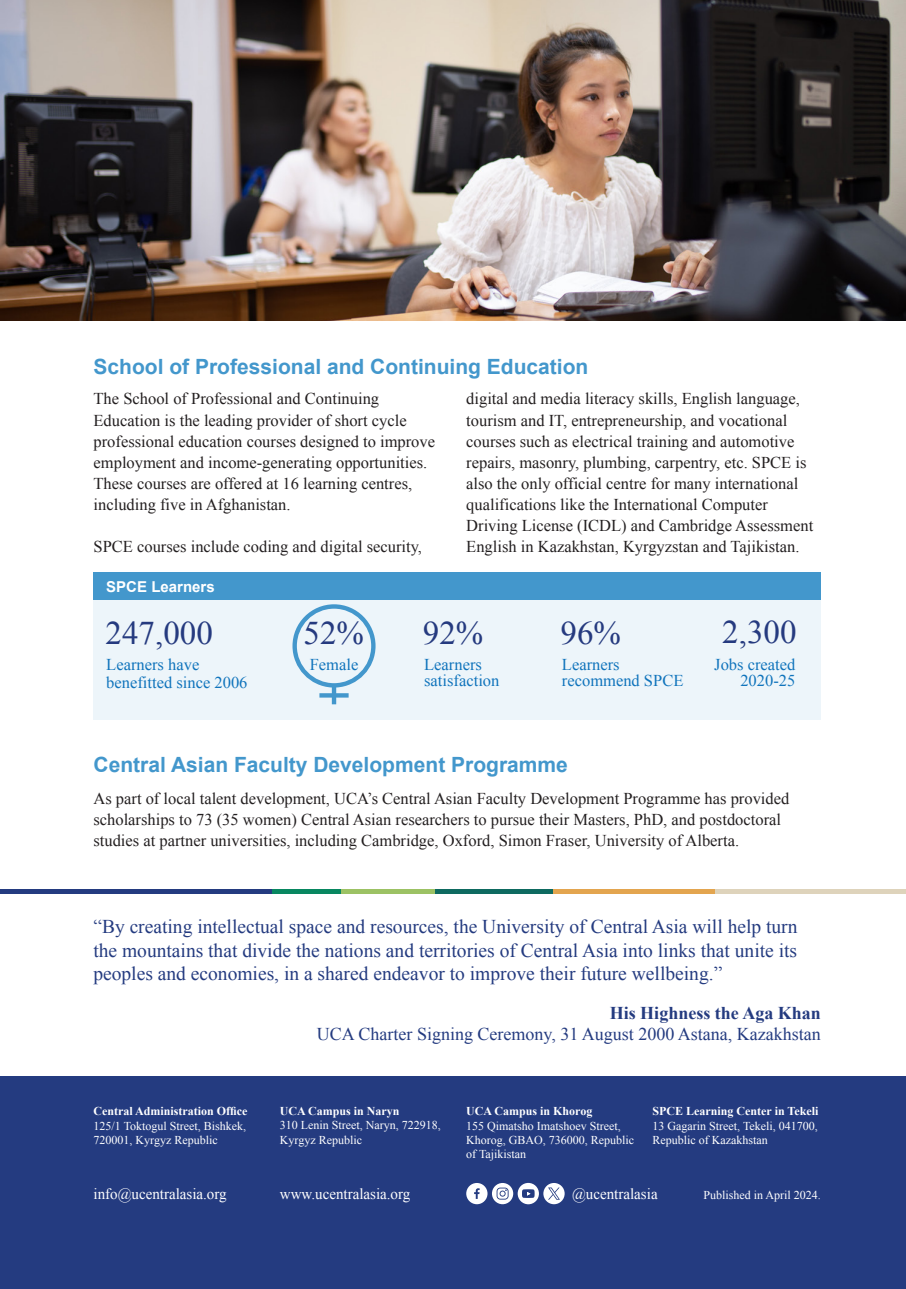
<style>
.page{position:relative;width:906px;height:1289px;background:#fff}
.page>*{position:absolute;margin:0;border:0;box-sizing:border-box;transform-origin:0 0}
.t1{font:33px "Times New Roman";color:#253a7f}
.Sub_title{font:700 21px "Arial";color:#4397cc}
.Body{font:19.5px/23.4px "Times New Roman";color:#243b80;text-align:justify}
.Body-2{font:18px "Times New Roman";color:#243b80}
.Body-3{font:700 18px "Times New Roman";color:#243b80}
.Body-4{font:16.5px/21px "Times New Roman";color:#231f20}
.Body-5{font:16.5px/16.5px "Times New Roman";color:#1074bc}
.body{font:15.45px "Times New Roman";color:#fff}
.Sub_title-2{font:700 15px "Arial";color:#fff}
.body-2{font:12px/14.4px "Times New Roman";color:#fff}
.body-3{font:700 12px "Times New Roman";color:#fff}
</style>
<div class="page">
<img style="left:0;top:0;width:906px;height:320px">
<hr style="left:714px;top:889px;width:192px;height:4px;background:#ded3bb">
<hr style="left:0;top:889px;width:272px;height:4px;background:#243b80">
<hr style="left:553px;top:889px;width:161px;height:4px;background:#e3a54f">
<hr style="left:434px;top:889px;width:119px;height:4px;background:#0e6a60">
<hr style="left:340px;top:889px;width:95px;height:4px;background:#9cc264">
<hr style="left:272px;top:889px;width:68px;height:4px;background:#088760">
<div style="left:0;top:1076px;width:906px;height:212px;background:#243b80"></div>
<svg style="left:466px;top:1182px;width:98px;height:22px"></svg>
<div style="left:93px;top:572px;width:728px;height:28px;background:#4397cc"></div>
<div style="left:93px;top:600px;width:728px;height:119px;background:#edf5fa"></div>
<svg style="left:292px;top:604px;width:83px;height:100px"></svg>
<p class="Sub_title" style="left:94px;top:353px;width:496px">School of Professional and Continuing Education</p>
<p class="Body-4" style="left:94px;top:388px;width:343px">The School of Professional and Continuing Education is the leading provider of short cycle professional education courses designed to improve employment and income-generating opportunities.<br>These courses are offered at 16 learning centres, including five in Afghanistan.</p>
<p class="Body-4" style="left:94px;top:535px;width:330px">SPCE courses include coding and digital security,</p>
<p class="Sub_title-2" style="left:106px;top:577px;width:110px">SPCE Learners</p>
<p class="Body-4" style="left:466px;top:388px;width:348px">digital and media literacy skills, English language, tourism and IT, entrepreneurship, and vocational courses such as electrical training and automotive repairs, masonry, plumbing, carpentry, etc. SPCE is also the only official centre for many international qualifications like the International Computer Driving License (ICDL) and Cambridge Assessment English in Kazakhstan, Kyrgyzstan and Tajikistan.</p>
<h1 class="t1" style="left:106px;top:610px;width:109px">247,000</h1>
<h1 class="t1" style="left:303px;top:610px;width:62px">52%</h1>
<h1 class="t1" style="left:423px;top:610px;width:62px">92%</h1>
<h1 class="t1" style="left:560px;top:610px;width:62px">96%</h1>
<h1 class="t1" style="left:722px;top:610px;width:76px">2,300</h1>
<p class="Body-5" style="left:106px;top:654px;width:143px;line-height:18.6px">Learners have benefitted since 2006</p>
<p class="Body-5" style="left:424px;top:655px;width:77px">Learners satisfaction</p>
<p class="Body-5" style="left:562px;top:655px;width:123px">Learners recommend SPCE</p>
<p class="Body-5" style="left:714px;top:655px;width:83px;text-align:right">Jobs created<br>2020-25</p>
<p class="Body-5" style="left:310px;top:655px;width:50px">Female</p>
<p class="Sub_title" style="left:94px;top:751px;width:476px">Central Asian Faculty Development Programme</p>
<p class="Body-4" style="left:93px;top:787px;width:697px">As part of local talent development, UCA’s Central Asian Faculty Development Programme has provided scholarships to 73 (35 women) Central Asian researchers to pursue their Masters, PhD, and postdoctoral studies at partner universities, including Cambridge, Oxford, Simon Fraser, University of Alberta.</p>
<p class="Body" style="left:93px;top:914px;width:705px">“By creating intellectual space and resources, the University of Central Asia will help turn the mountains that divide the nations and territories of Central Asia into links that unite its peoples and economies, in a shared endeavor to improve their future wellbeing.”</p>
<p class="Body-3" style="left:610px;top:1000px;width:213px">His Highness the Aga Khan</p>
<p class="Body-2" style="left:317px;top:1022px;width:505px">UCA Charter Signing Ceremony, 31 August 2000 Astana, Kazakhstan</p>
<p class="body-3" style="left:94px;top:1102px;width:155px">Central Administration Office</p>
<p class="body-2" style="left:94px;top:1118px;width:154px">125/1 Toktogul Street, Bishkek,<br>720001, Kyrgyz Republic</p>
<p class="body-3" style="left:280px;top:1102px;width:121px">UCA Campus in Naryn</p>
<p class="body-2" style="left:280px;top:1117px;width:162px">310 Lenin Street, Naryn, 722918,<br>Kyrgyz Republic</p>
<p class="body-3" style="left:466px;top:1102px;width:128px">UCA Campus in Khorog</p>
<p class="body-2" style="left:466px;top:1118px;width:169px">155 Qimatsho Imatshoev Street,<br>Khorog, GBAO, 736000, Republic of Tajikistan</p>
<p class="body-3" style="left:652px;top:1102px;width:167px">SPCE Learning Center in Tekeli</p>
<p class="body-2" style="left:652px;top:1118px;width:167px">13 Gagarin Street, Tekeli, 041700,<br>Republic of Kazakhstan</p>
<p class="body" style="left:94px;top:1183px;width:135px">info@ucentralasia.org</p>
<p class="body" style="left:280px;top:1183px;width:132px">www.ucentralasia.org</p>
<p class="body" style="left:572px;top:1183px;width:87px">@ucentralasia</p>
<p class="body-2" style="left:703px;top:1187px;width:119px">Published in April 2024.</p>
</div>
